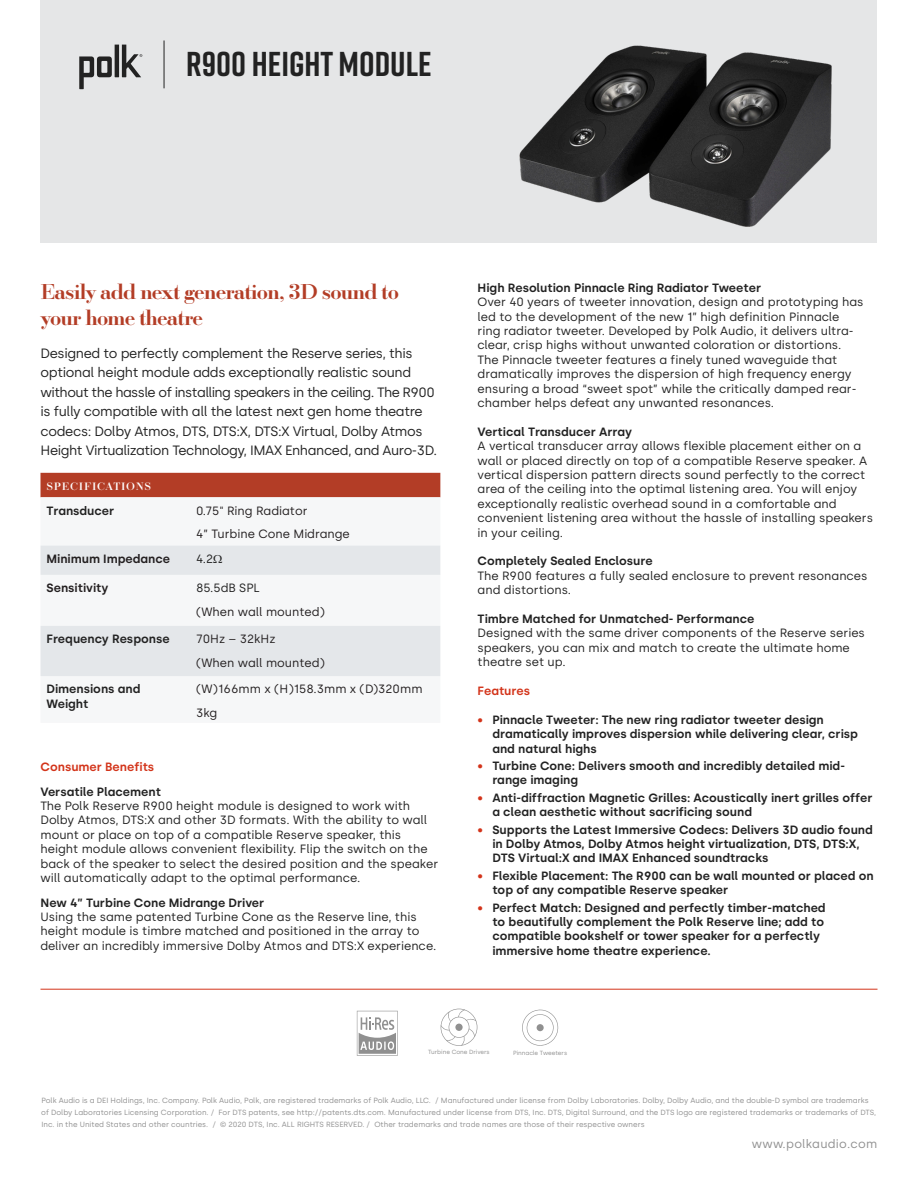
<style>
.page{position:relative;width:918px;height:1188px;background:#fff}
.page>*{position:absolute;margin:0;border:0;box-sizing:border-box;transform-origin:0 0}
.t1{font:700 34.5px "Rift";color:#222}
.t2{font:500 21px/25.5px "Ratio Modern";letter-spacing:-.04em;color:#b33d26}
.t3{font:13.5px/19.5px "Silka";letter-spacing:-.025em;color:#222}
.Body{font:12px/14.4px "Silka";color:#222}
.t4{font:600 12px/14.4px "Silka";color:#222}
.Body-2{font:12px "Silka";color:#231f20}
.t5{font:600 12px "Silka";color:#231f20}
.t6{font:600 12px "Silka";color:#d3341a}
.t7{font:12px "Silka";letter-spacing:.025em;color:#909090}
.t8{font:500 10.5px "Ratio Modern";letter-spacing:.07em;color:#fff}
.t9{font:7.5px/12px "Silka";color:#909090}
.t10{font:6px "Silka";color:#909090}
.s1{color:#d3341a}
</style>
<div class="page">
<div style="left:40px;top:0;width:838px;height:243px;background:#e5e6e7"></div>
<svg style="left:79px;top:45px;width:63px;height:44px"></svg>
<hr style="left:164px;top:40px;width:1px;height:48px;background:#222">
<img style="left:519px;top:45px;width:313px;height:182px">
<div style="left:40px;top:473px;width:400px;height:24px;background:#b33d26"></div>
<div style="left:40px;top:497px;width:400px;height:180px;background:#f6f7f8"></div>
<svg style="left:40px;top:546px;width:400px;height:130px;fill:#e4e7ea"></svg>
<svg style="left:441px;top:1009px;width:36px;height:37px"></svg>
<div style="left:455px;top:1024px;width:8px;height:7px;background:#909090;border-radius:50%"></div>
<svg style="left:522px;top:1009px;width:36px;height:37px"></svg>
<div style="left:537px;top:1024px;width:7px;height:7px;background:#909090;border-radius:50%"></div>
<svg style="left:357px;top:1011px;width:41px;height:45px"></svg>
<hr style="left:40px;top:989px;width:838px;height:1px;background:#d3341a">
<svg style="left:214px;top:555px;width:8px;height:8px"></svg>
<p class="t1" style="left:186px;top:40px;width:247px">R900 HEIGHT MODULE</p>
<p class="t2" style="left:40px;top:278px;width:360px">Easily add next generation, 3D sound to your home theatre</p>
<p class="t3" style="left:40px;top:343px;width:398px">Designed to perfectly complement the Reserve series, this optional height module adds exceptionally realistic sound without the hassle of installing speakers in the ceiling. The R900 is fully compatible with all the latest next gen home theatre codecs: Dolby Atmos, DTS, DTS:X, DTS:X Virtual, Dolby Atmos Height Virtualization Technology, IMAX Enhanced, and Auro-3D.</p>
<p class="t8" style="left:46px;top:479px;width:106px">SPECIFICATIONS</p>
<p class="t4" style="left:46px;top:503px;width:69px">Transducer</p>
<p class="Body-2" style="left:196px;top:503px;width:113px">0.75" Ring Radiator</p>
<p class="Body-2" style="left:196px;top:527px;width:155px">4” Turbine Cone Midrange</p>
<p class="t5" style="left:46px;top:552px;width:125px">Minimum Impedance</p>
<p class="Body" style="left:196px;top:552px;width:19px">4.2</p>
<p class="t5" style="left:46px;top:581px;width:64px">Sensitivity</p>
<p class="Body" style="left:196px;top:581px;width:65px">85.5dB SPL</p>
<p class="Body-2" style="left:196px;top:604px;width:130px">(When wall mounted)</p>
<p class="t4" style="left:46px;top:632px;width:125px">Frequency Response</p>
<p class="Body-2" style="left:196px;top:632px;width:81px">70Hz – 32kHz</p>
<p class="Body-2" style="left:196px;top:655px;width:130px">(When wall mounted)</p>
<p class="t4" style="left:46px;top:682px;width:95px">Dimensions and<br>Weight</p>
<p class="Body-2" style="left:196px;top:682px;width:228px">(W)166mm x (H)158.3mm x (D)320mm</p>
<p class="Body-2" style="left:196px;top:706px;width:23px">3kg</p>
<p class="t6" style="left:40px;top:759px;width:115px">Consumer Benefits</p>
<p class="t4" style="left:40px;top:784px;width:122px">Versatile Placement</p>
<p class="Body" style="left:40px;top:799px;width:399px">The Polk Reserve R900 height module is designed to work with Dolby Atmos, DTS:X and other 3D formats. With the ability to wall mount or place on top of a compatible Reserve speaker, this height module allows convenient flexibility. Flip the switch on the back of the speaker to select the desired position and the speaker will automatically adapt to the optimal performance.</p>
<p class="t4" style="left:40px;top:895px;width:225px">New 4” Turbine Cone Midrange Driver</p>
<p class="Body" style="left:40px;top:910px;width:397px">Using the same patented Turbine Cone as the Reserve line, this height module is timbre matched and positioned in the array to deliver an incredibly immersive Dolby Atmos and DTS:X experience.</p>
<p class="t4" style="left:478px;top:280px;width:285px">High Resolution Pinnacle Ring Radiator Tweeter</p>
<p class="Body" style="left:478px;top:295px;width:388px">Over 40 years of tweeter innovation, design and prototyping has led to the development of the new 1” high definition Pinnacle ring radiator tweeter. Developed by Polk Audio, it delivers ultra&shy;clear, crisp highs without unwanted coloration or distortions.<br>The Pinnacle tweeter features a finely tuned waveguide that dramatically improves the dispersion of high frequency energy ensuring a broad “sweet spot” while the critically damped rear&shy;chamber helps defeat any unwanted resonances.</p>
<p class="t4" style="left:478px;top:424px;width:156px">Vertical Transducer Array</p>
<p class="Body" style="left:478px;top:439px;width:397px">A vertical transducer array allows flexible placement either on a wall or placed directly on top of a compatible Reserve speaker. A vertical dispersion pattern directs sound perfectly to the correct area of the ceiling into the optimal listening area. You will enjoy exceptionally realistic overhead sound in a comfortable and convenient listening area without the hassle of installing speakers in your ceiling.</p>
<p class="t4" style="left:478px;top:554px;width:177px">Completely Sealed Enclosure</p>
<p class="Body" style="left:478px;top:568px;width:391px">The R900 features a fully sealed enclosure to prevent resonances and distortions.</p>
<p class="t4" style="left:478px;top:612px;width:278px">Timbre Matched for Unmatched- Performance</p>
<p class="Body" style="left:478px;top:626px;width:389px">Designed with the same driver components of the Reserve series speakers, you can mix and match to create the ultimate home theatre set up.</p>
<p class="t6" style="left:478px;top:684px;width:54px">Features</p>
<p class="t4" style="left:492px;top:712px;width:367px;text-indent:-15px"><span class="s1">•</span> Pinnacle Tweeter: The new ring radiator tweeter design dramatically improves dispersion while delivering clear, crisp and natural highs</p>
<p class="t4" style="left:492px;top:759px;width:354px;text-indent:-15px"><span class="s1">•</span> Turbine Cone: Delivers smooth and incredibly detailed mid&shy;range imaging</p>
<p class="t4" style="left:492px;top:790px;width:382px;text-indent:-15px"><span class="s1">•</span> Anti-diffraction Magnetic Grilles: Acoustically inert grilles offer a clean aesthetic without sacrificing sound</p>
<p class="t4" style="left:492px;top:822px;width:382px;text-indent:-15px"><span class="s1">•</span> Supports the Latest Immersive Codecs: Delivers 3D audio found in Dolby Atmos, Dolby Atmos height virtualization, DTS, DTS:X,<br>DTS Virtual:X and IMAX Enhanced soundtracks</p>
<p class="t4" style="left:492px;top:868px;width:383px;text-indent:-15px"><span class="s1">•</span> Flexible Placement: The R900 can be wall mounted or placed on top of any compatible Reserve speaker</p>
<p class="t4" style="left:492px;top:900px;width:335px;text-indent:-15px"><span class="s1">•</span> Perfect Match: Designed and perfectly timber-matched to beautifully complement the Polk Reserve line; add to compatible bookshelf or tower speaker for a perfectly immersive home theatre experience.</p>
<p class="t10" style="left:428px;top:1049px;width:63px">Turbine Cone Drivers</p>
<p class="t10" style="left:513px;top:1049px;width:56px">Pinnacle Tweeters</p>
<p class="t9" style="left:41px;top:1094px;width:836px">Polk Audio is a DEI Holdings, Inc. Company. Polk Audio, Polk, are registered trademarks of Polk Audio, LLC. / Manufactured under license from Dolby Laboratories. Dolby, Dolby Audio, and the double-D symbol are trademarks of Dolby Laboratories Licensing Corporation. / For DTS patents, see http://patents.dts.com. Manufactured under license from DTS, Inc. DTS, Digital Surround, and the DTS logo are registered trademarks or trademarks of DTS,<br>Inc. in the United States and other countries. / © 2020 DTS, Inc. ALL RIGHTS RESERVED. / Other trademarks and trade names are those of their respective owners</p>
<p class="t7" style="left:752px;top:1136px;width:127px">www.polkaudio.com</p>
</div>
